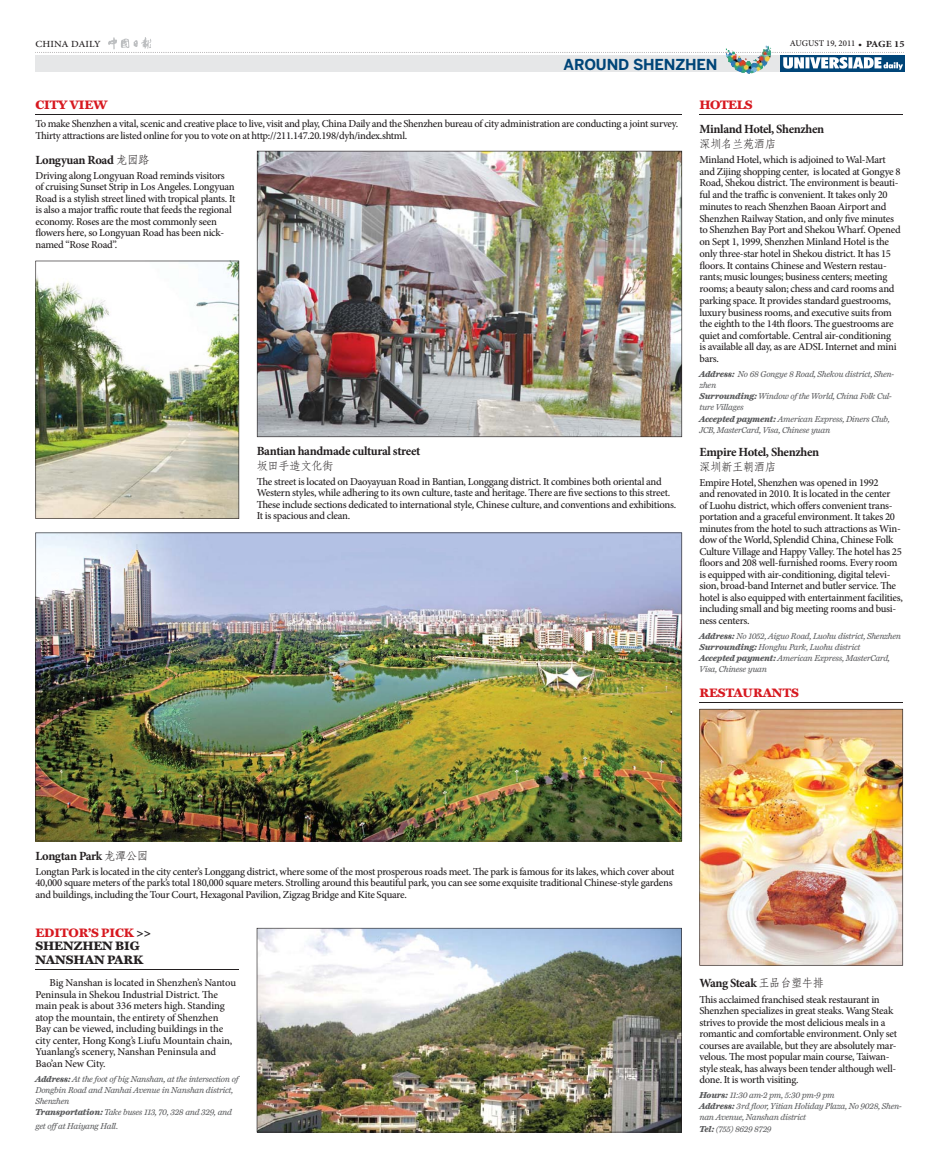
<style>
.page{position:relative;width:939px;height:1170px;background:#fff}
.page>*{position:absolute;margin:0;border:0;box-sizing:border-box;transform-origin:0 0}
.t1{font:700 15px "Benton Sans";letter-spacing:-.01em;color:#004578}
.t2{font:700 12.5px "Minion Pro";letter-spacing:-.03em;color:#231f20}
.t3{font:700 12.5px/13.6px "Miller Daily Two";letter-spacing:-.005em;color:#231f20}
.t4{font:700 12.5px "Miller Daily Two";letter-spacing:-.005em;color:#d71920}
.t5{font:11.25px "Adobe Fangsong Std Regular GBK EUC H";letter-spacing:-.03em;color:#231f20}
.t6{font:500 10.62px/11.5px "Minion Pro";letter-spacing:-.025em;color:#231f20}
.t7{font:500 9.38px "Minion Pro";letter-spacing:.01em;color:#231f20;scale:1.1 1}
.t8{font:italic 8.75px/11.2px "Miller Daily Two";letter-spacing:-.03em;color:#58595b}
.t9{font:500 8.75px "Minion Pro";color:#231f20}
.s1{font-size:9.38px}
.s2{font-weight:700;font-size:9.38px}
.s3{font-family:"Adobe Fangsong Std Regular GBK EUC H";font-weight:400;font-size:11.25px}
.s4{font-weight:700}
.s5{color:#d71920}
</style>
<div class="page">
<hr style="left:699px;top:114px;width:204px;height:1px;background:#231f20">
<hr style="left:699px;top:702px;width:204px;height:1px;background:#231f20">
<div style="left:35px;top:56px;width:812px;height:16px;background:#e6e7e8"></div>
<img style="left:740px;top:72px;width:15px;height:2px">
<img style="left:736px;top:70px;width:24px;height:2px">
<div style="left:781px;top:55px;width:124px;height:16px;background:#004578"></div>
<svg style="left:35px;top:37px;width:869px;height:33px"></svg>
<hr style="left:35px;top:969px;width:204px;height:1px;background:#231f20">
<img style="left:257px;top:927px;width:425px;height:205px">
<img style="left:257px;top:151px;width:425px;height:286px">
<img style="left:699px;top:708px;width:204px;height:257px">
<img style="left:35px;top:261px;width:204px;height:258px">
<img style="left:35px;top:532px;width:647px;height:309px">
<hr style="left:35px;top:114px;width:647px;height:1px;background:#231f20">
<p class="t7" style="left:35px;top:40px;width:61px">CHINA DAILY</p>
<p class="t9" style="left:790px;top:40px;width:116px">AUGUST 19, 2011 <span class="s1">•</span> <span class="s2">PAGE 15</span></p>
<h1 class="t1" style="left:564px;top:59px;width:155px">AROUND SHENZHEN</h1>
<p class="t4" style="left:35px;top:100px;width:74px">CITY VIEW</p>
<p class="t6" style="left:35px;top:119px;width:644px">To make Shenzhen a vital, scenic and creative place to live, visit and play, China Daily and the Shenzhen bureau of city administration are conducting a joint survey.<br>Thirty attractions are listed online for you to vote on at http://211.147.20.198/dyh/index.shtml.</p>
<p class="t2" style="left:35px;top:155px;width:115px">Longyuan Road <span class="s3">龙园路</span></p>
<p class="t6" style="left:35px;top:170px;width:202px">Driving along Longyuan Road reminds visitors of cruising Sunset Strip in Los Angeles. Longyuan Road is a stylish street lined with tropical plants. It is also a major traffic route that feeds the regional economy. Roses are the most commonly seen flowers here, so Longyuan Road has been nick&shy;named “Rose Road”.</p>
<p class="t2" style="left:257px;top:446px;width:165px">Bantian handmade cultural street</p>
<p class="t5" style="left:257px;top:461px;width:78px">坂田手造文化街</p>
<p class="t6" style="left:257px;top:476px;width:421px">The street is located on Daoyayuan Road in Bantian, Longgang district. It combines both oriental and Western styles, while adhering to its own culture, taste and heritage. There are five sections to this street.<br>These include sections dedicated to international style, Chinese culture, and conventions and exhibitions.<br>It is spacious and clean.</p>
<p class="t4" style="left:699px;top:100px;width:55px">HOTELS</p>
<p class="t2" style="left:699px;top:124px;width:126px">Minland Hotel, Shenzhen</p>
<p class="t5" style="left:699px;top:139px;width:78px">深圳名兰苑酒店</p>
<p class="t6" style="left:699px;top:154px;width:203px">Minland Hotel, which is adjoined to Wal-Mart and Zijing shopping center, is located at Gongye 8<br>Road, Shekou district. The environment is beauti&shy;ful and the traffic is convenient. It takes only 20 minutes to reach Shenzhen Baoan Airport and Shenzhen Railway Station, and only five minutes to Shenzhen Bay Port and Shekou Wharf. Opened on Sept 1, 1999, Shenzhen Minland Hotel is the only three-star hotel in Shekou district. It has 15 floors. It contains Chinese and Western restau&shy;rants; music lounges; business centers; meeting rooms; a beauty salon; chess and card rooms and parking space. It provides standard guestrooms, luxury business rooms, and executive suits from the eighth to the 14th floors. The guestrooms are quiet and comfortable. Central air-conditioning<br>is available all day, as are ADSL Internet and mini bars.</p>
<p class="t8" style="left:699px;top:369px;width:196px"><span class="s4">Address:</span> No 68 Gongye 8 Road, Shekou district, Shen&shy;zhen<br><span class="s4">Surrounding:</span> Window of the World, China Folk Cul&shy;ture Villages<br><span class="s4">Accepted payment:</span> American Express, Diners Club, JCB, MasterCard, Visa, Chinese yuan</p>
<p class="t2" style="left:699px;top:447px;width:121px">Empire Hotel, Shenzhen</p>
<p class="t5" style="left:699px;top:462px;width:78px">深圳新王朝酒店</p>
<p class="t6" style="left:699px;top:477px;width:205px">Empire Hotel, Shenzhen was opened in 1992<br>and renovated in 2010. It is located in the center<br>of Luohu district, which offers convenient trans&shy;portation and a graceful environment. It takes 20 minutes from the hotel to such attractions as Win&shy;dow of the World, Splendid China, Chinese Folk Culture Village and Happy Valley. The hotel has 25 floors and 208 well-furnished rooms. Every room is equipped with air-conditioning, digital televi&shy;sion, broad-band Internet and butler service. The hotel is also equipped with entertainment facilities, including small and big meeting rooms and busi&shy;ness centers.</p>
<p class="t8" style="left:699px;top:631px;width:203px"><span class="s4">Address:</span> No 1052, Aiguo Road, Luohu district, Shenzhen <span class="s4">Surrounding:</span> Honghu Park, Luohu district<br><span class="s4">Accepted payment:</span> American Express, MasterCard, Visa, Chinese yuan</p>
<p class="t4" style="left:699px;top:688px;width:101px">RESTAURANTS</p>
<p class="t2" style="left:35px;top:850px;width:114px">Longtan Park <span class="s3">龙潭公园</span></p>
<p class="t6" style="left:35px;top:866px;width:640px">Longtan Park is located in the city center’s Longgang district, where some of the most prosperous roads meet. The park is famous for its lakes, which cover about<br>40,000 square meters of the park’s total 180,000 square meters. Strolling around this beautiful park, you can see some exquisite traditional Chinese-style gardens and buildings, including the Tour Court, Hexagonal Pavilion, Zigzag Bridge and Kite Square.</p>
<p class="t3" style="left:35px;top:927px;width:117px"><span class="s5">EDITOR’S PICK</span> &gt;&gt;<br>SHENZHEN BIG<br>NANSHAN PARK</p>
<p class="t6" style="left:35px;top:978px;width:202px;text-indent:14px">Big Nanshan is located in Shenzhen’s Nantou Peninsula in Shekou Industrial District. The main peak is about 336 meters high. Standing atop the mountain, the entirety of Shenzhen Bay can be viewed, including buildings in the city center, Hong Kong’s Liufu Mountain chain, Yuanlang’s scenery, Nanshan Peninsula and Bao’an New City.</p>
<p class="t8" style="left:35px;top:1073px;width:205px"><span class="s4">Address:</span> At the foot of big Nanshan, at the intersection of Dongbin Road and Nanhai Avenue in Nanshan district, Shenzhen<br><span class="s4">Transportation:</span> Take buses 113, 70, 328 and 329, and</p>
<p class="t8" style="left:35px;top:1121px;width:84px">get offat Haiyang Hall.</p>
<p class="t2" style="left:699px;top:978px;width:126px">Wang Steak <span class="s3">王品台塑牛排</span></p>
<p class="t6" style="left:699px;top:994px;width:199px">This acclaimed franchised steak restaurant in Shenzhen specializes in great steaks. Wang Steak strives to provide the most delicious meals in a romantic and comfortable environment. Only set courses are available, but they are absolutely mar&shy;velous. The most popular main course, Taiwan&shy;style steak, has always been tender although well&shy;done. It is worth visiting.</p>
<p class="t8" style="left:699px;top:1090px;width:204px"><span class="s4">Hours:</span> 11:30 am-2 pm, 5:30 pm-9 pm<br><span class="s4">Address:</span> 3rd floor, Yitian Holiday Plaza, No 9028, Shen&shy;nan Avenue, Nanshan district<br><span class="s4">Tel:</span> (755) 8629 8729</p>
</div>
